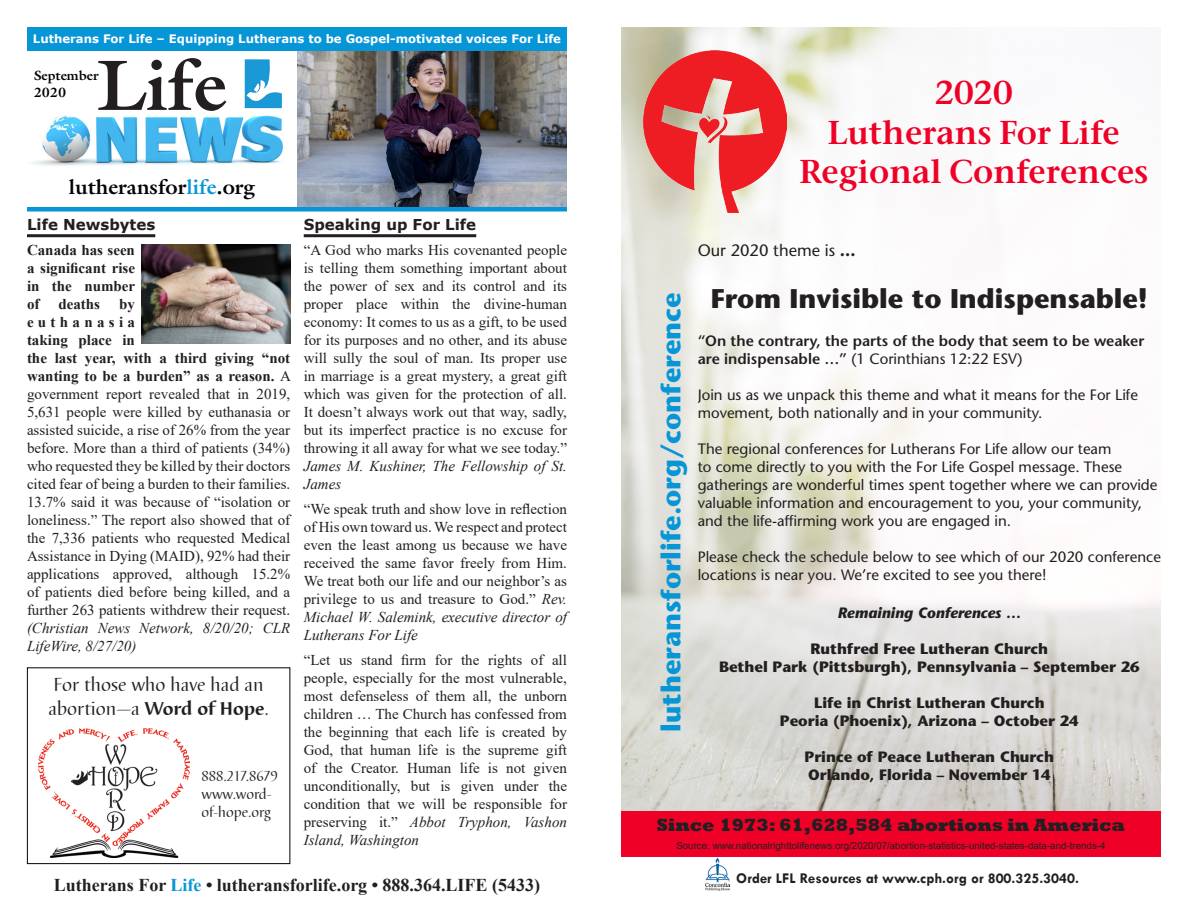
<style>
.page{position:relative;width:1188px;height:918px;background:#fff}
.page>*{position:absolute;margin:0;border:0;box-sizing:border-box;transform-origin:0 0}
.t1{font:700 72px "Galliard Std";color:#231f20}
.t2{font:600 33px "Stone Serif ITC Pro";color:#ef0027}
.t3{font:700 27px "Stone Sans Std";color:#0696d7}
.t4{font:700 27px "Stone Sans Std";color:#231f20}
.t5{font:700 21px "Galliard Std";color:#000006}
.t6{font:19.5px/23.4px "Barbedor T";color:#231f20}
.t7{font:700 18px "Times New Roman";color:#231f20}
.t8{font:800 18px "Rockwell";color:#231f20}
.t9{font:500 16.5px "Stone Sans Std";color:#231f20}
.t10{font:15px/18px "Times New Roman";color:#231f20;text-align:justify}
.t11{font:500 15px/18px "Stone Sans Std";color:#231f20}
.t12{font:700 15px "Stone Sans Std";color:#231f20}
.t13{font:600 15px/18px "Stone Sans Std";color:#231f20}
.t14{font:700 15px/18px "Times New Roman";color:#231f20;text-align:justify}
.LD_paragraph{font:700 15px "Tw Cen";color:#231f20}
.t15{font:15px/18px "Barbedor T";color:#231f20}
.t16{font:700 15px "Verdana";color:#231f20}
.t17{font:italic 700 15px "Stone Sans Std";color:#231f20}
.t18{font:700 13.5px "Galliard Std";color:#000006}
.t19{font:700 11.7px "Verdana";color:#fff}
.t20{font:9.75px "Arial";color:#231f20}
.s1{color:#0696d7}
.s2{font-weight:700}
.s3{font-style:italic}
.s4{font-family:"Stone Serif ITC Pro";font-weight:700}
.s5{font-weight:500}
</style>
<div class="page">
<img style="left:297px;top:50px;width:270px;height:157px">
<img style="left:27px;top:50px;width:270px;height:116px">
<img style="left:245px;top:59px;width:37px;height:49px">
<div style="left:27px;top:27px;width:540px;height:23px;background:#0696d7"></div>
<hr style="left:304px;top:234px;width:172px;height:3px;background:#231f20">
<hr style="left:27px;top:234px;width:128px;height:3px;background:#231f20">
<div style="left:27px;top:207px;width:540px;height:5px;background:#0696d7"></div>
<div style="left:27px;top:667px;width:263px;height:197px;border:1px solid #000006"></div>
<img style="left:38px;top:729px;width:151px;height:128px">
<div style="left:621px;top:811px;width:540px;height:46px;background:#ef0027"></div>
<img style="left:621px;top:27px;width:540px;height:784px">
<img style="left:644px;top:51px;width:142px;height:162px">
<img style="left:706px;top:857px;width:23px;height:34px">
<img style="left:142px;top:245px;width:148px;height:99px">
<p class="t19" style="left:33px;top:31px;width:530px">Lutherans For Life – Equipping Lutherans to be Gospel-motivated voices For Life</p>
<p class="t1" style="left:97px;top:39px;width:131px">Life</p>
<p class="t18" style="left:34px;top:67px;width:67px">September</p>
<p class="t18" style="left:34px;top:83px;width:34px">2020</p>
<p class="t5" style="left:69px;top:173px;width:188px">lutheransfor<span class="s1">life</span>.org</p>
<p class="t16" style="left:27px;top:214px;width:130px">Life Newsbytes</p>
<p class="t16" style="left:304px;top:214px;width:174px">Speaking up For Life</p>
<p class="t14" style="left:27px;top:240px;width:110px">Canada has seen a significant rise in the number of</p>
<p class="t10" style="left:27px;top:294px;width:266px;text-align:left;text-indent:92px"><span class="s2">by<br>euthanasia<br>taking place in<br>the last year, with a third giving “not wanting to be a burden” as a reason.</span> A government report revealed that in 2019, 5,631 people were killed by euthanasia or assisted suicide, a rise of 26% from the year before. More than a third of patients (34%) who requested they be killed by their doctors cited fear of being a burden to their families.<br>13.7% said it was because of “isolation or loneliness.” The report also showed that of the 7,336 patients who requested Medical Assistance in Dying (MAID), 92% had their applications approved, although 15.2% of patients died before being killed, and a further 263 patients withdrew their request. <span class="s3">(Christian News Network, 8/20/20; CLR LifeWire, 8/27/20)</span></p>
<p class="t14" style="left:58px;top:294px;width:43px">deaths</p>
<p class="t6" style="left:48px;top:674px;width:222px">For those who have had an abortion—a <span class="s2">Word of Hope</span>.</p>
<p class="t15" style="left:201px;top:767px;width:78px">888.217.8679 www.word&shy;of-hope.org</p>
<p class="t10" style="left:304px;top:241px;width:265px">“A God who marks His covenanted people is telling them something important about the power of sex and its control and its proper place within the divine-human economy: It comes to us as a gift, to be used for its purposes and no other, and its abuse will sully the soul of man. Its proper use in marriage is a great mystery, a great gift which was given for the protection of all.<br>It doesn’t always work out that way, sadly, but its imperfect practice is no excuse for throwing it all away for what we see today.” <span class="s3">James M. Kushiner, The Fellowship of St.<br>James</span></p>
<p class="t10" style="left:304px;top:499px;width:265px">“We speak truth and show love in reflection of His own toward us. We respect and protect even the least among us because we have received the same favor freely from Him.<br>We treat both our life and our neighbor’s as privilege to us and treasure to God.” <span class="s3">Rev.<br>Michael W. Salemink, executive director of Lutherans For Life</span></p>
<p class="t10" style="left:304px;top:650px;width:265px">“Let us stand firm for the rights of all people, especially for the most vulnerable, most defenseless of them all, the unborn children … The Church has confessed from the beginning that each life is created by God, that human life is the supreme gift of the Creator. Human life is not given unconditionally, but is given under the condition that we will be responsible for preserving it.” <span class="s3">Abbot Tryphon, Vashon Island, Washington</span></p>
<p class="t7" style="left:54px;top:872px;width:488px">Lutherans For <span class="s1">Life</span> • lutheransforlife.org • 888.364.LIFE (5433)</p>
<p class="t2" style="left:935px;top:72px;width:80px">2020</p>
<p class="t2" style="left:828px;top:112px;width:294px">Lutherans For Life</p>
<p class="t2" style="left:799px;top:151px;width:351px">Regional Conferences</p>
<p class="t3" style="left:655px;top:732px;width:441px;rotate:-90deg">lutheransforlife.org/conference</p>
<p class="t9" style="left:698px;top:240px;width:160px">Our 2020 theme is <span class="s4">…</span></p>
<p class="t4" style="left:711px;top:282px;width:439px">From Invisible to Indispensable!</p>
<p class="t13" style="left:698px;top:332px;width:448px">“On the contrary, the parts of the body that seem to be weaker are indispensable …” <span class="s5">(1 Corinthians 12:22 ESV)</span></p>
<p class="t11" style="left:698px;top:386px;width:442px">Join us as we unpack this theme and what it means for the For Life movement, both nationally and in your community.</p>
<p class="t11" style="left:698px;top:440px;width:461px">The regional conferences for Lutherans For Life allow our team<br>to come directly to you with the For Life Gospel message. These gatherings are wonderful times spent together where we can provide valuable information and encouragement to you, your community, and the life-affirming work you are engaged in.</p>
<p class="t11" style="left:698px;top:548px;width:465px">Please check the schedule below to see which of our 2020 conference locations is near you. We’re excited to see you there!</p>
<p class="t17" style="left:838px;top:603px;width:185px">Remaining Conferences …</p>
<p class="t12" style="left:810px;top:639px;width:239px">Ruthfred Free Lutheran Church</p>
<p class="t12" style="left:719px;top:657px;width:422px">Bethel Park (Pittsburgh), Pennsylvania – September 26</p>
<p class="t12" style="left:814px;top:693px;width:232px">Life in Christ Lutheran Church</p>
<p class="t12" style="left:780px;top:711px;width:300px">Peoria (Phoenix), Arizona – October 24</p>
<p class="t12" style="left:805px;top:747px;width:251px">Prince of Peace Lutheran Church</p>
<p class="t12" style="left:808px;top:765px;width:244px">Orlando, Florida – November 14</p>
<p class="t8" style="left:657px;top:814px;width:470px">Since 1973: 61,628,584 abortions in America</p>
<p class="t20" style="left:676px;top:839px;width:431px">Source: www.nationalrighttolifenews.org/2020/07/abortion-statistics-united-states-data-and-trends-4</p>
<p class="LD_paragraph" style="left:736px;top:869px;width:344px">Order LFL Resources at www.cph.org or 800.325.3040.</p>
</div>
